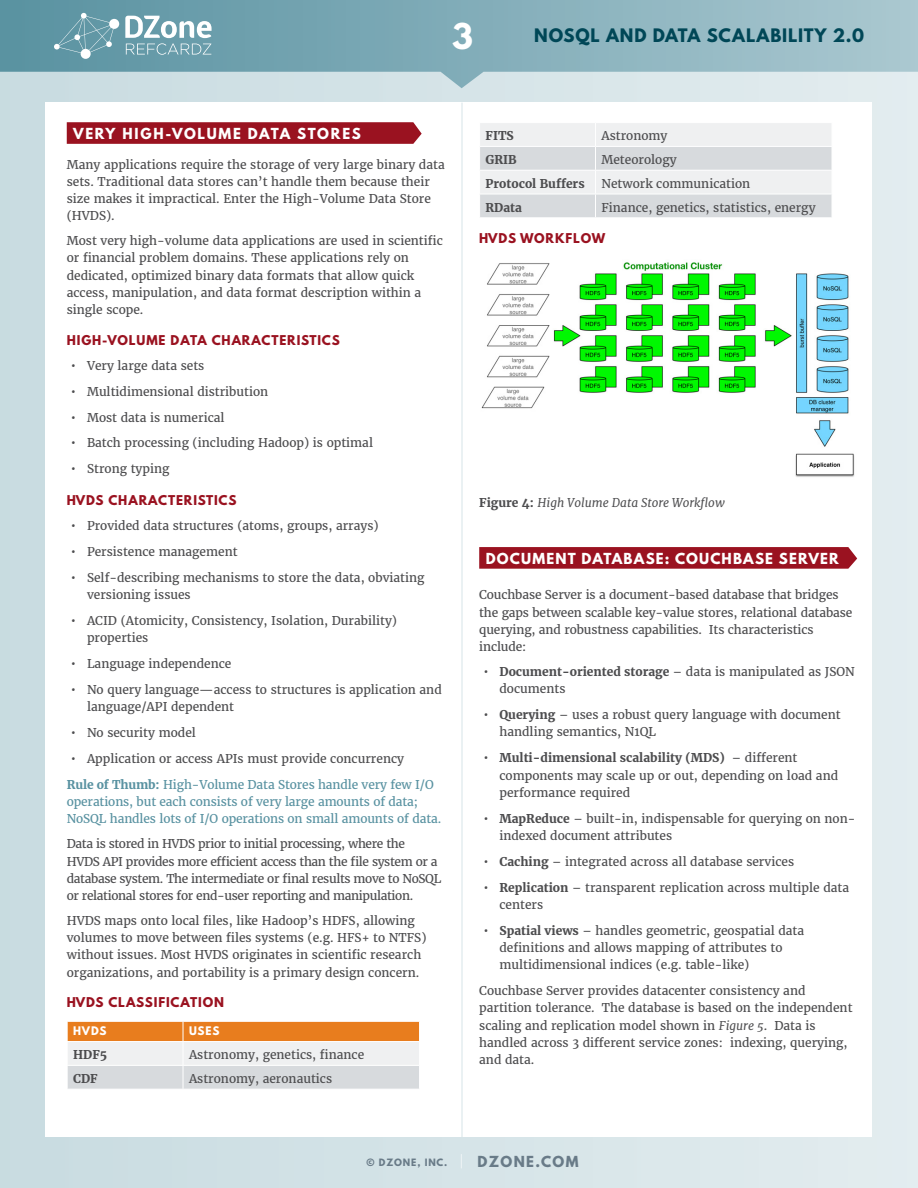
<style>
.page{position:relative;width:918px;height:1188px;background:#fff}
.page>*{position:absolute;margin:0;border:0;box-sizing:border-box;transform-origin:0 0}
.t1{font:700 31.5px "League Spartan";color:#fff}
.t2{font:700 16.5px "League Spartan";letter-spacing:.055em;color:#004757}
.t3{font:700 13.5px "League Spartan";letter-spacing:.095em;color:#fff}
.t4{font:700 13.5px "League Spartan";letter-spacing:.13em;color:#fff}
.t5{font:700 13.5px "League Spartan";letter-spacing:.1em;color:#697b88}
.t6{font:12px/17.2px "Merriweather";color:#4d4d4f}
.t7{font:12px/17.2px "Merriweather";letter-spacing:-.03em;color:#4d4d4f}
.t8{font:12px/17.2px "Merriweather";letter-spacing:-.01em;color:#5992a1}
.t9{font:700 12px "League Spartan";letter-spacing:.075em;color:#9a1220}
.t10{font:700 12px "Merriweather";color:#4d4d4f}
.t11{font:italic 12px "Merriweather";color:#4d4d4f}
.t12{font:700 10.5px "League Spartan";color:#fff}
.t13{font:700 9px "League Spartan";letter-spacing:.1em;color:#697b88}
.s1{font-size:12.75px}
.s2{font-weight:700;color:#5992a1}
.s3{color:#5992a1}
.s4{font-weight:700;font-style:normal}
.s5{font-weight:700}
.s6{font-style:italic}
.s7{font-family:"Proxima Nova";font-weight:400;font-size:20.25px;color:#fff}
</style>
<div class="page">
<div style="left:0;top:0;width:918px;height:1188px;background:linear-gradient(to right,#c9dce1,#e4edf0)"></div>
<div style="left:46px;top:103px;width:826px;height:1034px;background:#fff"></div>
<svg style="left:0;top:0;width:918px;height:88px;background:#93b8c2"></svg>
<svg style="left:125px;top:16px;width:87px;height:39px"></svg>
<div style="left:81px;top:49px;width:10px;height:10px;background:#fff;border-radius:50%"></div>
<div style="left:109px;top:19px;width:10px;height:10px;background:#fff;border-radius:50%"></div>
<svg style="left:54px;top:13px;width:60px;height:40px;background:#73a3af"></svg>
<hr style="left:461px;top:103px;width:2px;height:1034px;background:#e4edf0">
<svg style="left:67px;top:122px;width:355px;height:22px;background:#9d1926"></svg>
<svg style="left:67px;top:1021px;width:353px;height:68px"></svg>
<hr style="left:183px;top:1041px;width:237px;height:1px;background:#fff">
<svg style="left:480px;top:123px;width:352px;height:94px"></svg>
<img style="left:481px;top:262px;width:374px;height:215px">
<svg style="left:479px;top:547px;width:378px;height:22px;background:#9c1826"></svg>
<h1 class="t1" style="left:452px;top:12px;width:22px">3</h1>
<h2 class="t2" style="left:534px;top:22px;width:247px">NOSQL AND DATA SCALABILITY</h2>
<h2 class="t2" style="left:833px;top:22px;width:33px">2.0</h2>
<p class="t3" style="left:73px;top:123px;width:60px">VERY HIG</p>
<p class="t4" style="left:153px;top:123px;width:208px">H-VOLUME DATA STORES</p>
<p class="t6" style="left:67px;top:156px;width:380px">Many applications require the storage of very large binary data sets. Traditional data stores can’t handle them because their size makes it impractical. Enter the High-Volume Data Store (HVDS).</p>
<p class="t6" style="left:67px;top:232px;width:378px">Most very high-volume data applications are used in scientific or financial problem domains. These applications rely on dedicated, optimized binary data formats that allow quick access, manipulation, and data format description within a single scope.</p>
<p class="t9" style="left:67px;top:331px;width:9px">HIG</p>
<p class="t9" style="left:92px;top:331px;width:212px">H-VOL UME DATA CHARACT ERISTI</p>
<p class="t9" style="left:322px;top:331px;width:19px">CS</p>
<p class="t6" style="left:71px;top:357px;width:135px"><span class="s1">•</span> Very large data sets</p>
<p class="t6" style="left:71px;top:383px;width:199px"><span class="s1">•</span> Multidimensional distribution</p>
<p class="t6" style="left:71px;top:409px;width:155px"><span class="s1">•</span> Most data is numerical</p>
<p class="t6" style="left:71px;top:435px;width:304px"><span class="s1">•</span> Batch processing (including Hadoop) is optimal</p>
<p class="t6" style="left:71px;top:460px;width:100px"><span class="s1">•</span> Strong typing</p>
<p class="t9" style="left:67px;top:491px;width:134px">HVDS CHARACT ERISTI</p>
<p class="t9" style="left:218px;top:491px;width:19px">CS</p>
<p class="t6" style="left:71px;top:517px;width:309px"><span class="s1">•</span> Provided data structures (atoms, groups, arrays)</p>
<p class="t6" style="left:71px;top:543px;width:168px"><span class="s1">•</span> Persistence management</p>
<p class="t6" style="left:87px;top:569px;width:339px;text-indent:-16px"><span class="s1">•</span> Self-describing mechanisms to store the data, obviating versioning issues</p>
<p class="t6" style="left:87px;top:612px;width:312px;text-indent:-16px"><span class="s1">•</span> ACID (Atomicity, Consistency, Isolation, Durability) properties</p>
<p class="t6" style="left:71px;top:655px;width:162px"><span class="s1">•</span> Language independence</p>
<p class="t6" style="left:87px;top:681px;width:356px;text-indent:-16px"><span class="s1">•</span> No query language—access to structures is application and language/API dependent</p>
<p class="t6" style="left:71px;top:724px;width:126px"><span class="s1">•</span> No security model</p>
<p class="t6" style="left:67px;top:746px;width:368px;line-height:26px;text-indent:4px"><span class="s1">•</span> Application or access APIs must provide concurrency<br><span class="s2">Rule of Thumb:</span> <span class="s3">High-Volume Data Stores handle very few I/O</span></p>
<p class="t8" style="left:67px;top:793px;width:376px">operations, but each consists of very large amounts of data;<br>NoSQL handles lots of I/O operations on small amounts of data.</p>
<p class="t7" style="left:67px;top:835px;width:376px">Data is stored in HVDS prior to initial processing, where the<br>HVDS API provides more efficient access than the file system or a database system. The intermediate or final results move to NoSQL or relational stores for end-user reporting and manipulation.</p>
<p class="t6" style="left:67px;top:912px;width:361px">HVDS maps onto local files, like Hadoop’s HDFS, allowing volumes to move between files systems (e.g. HFS+ to NTFS) without issues. Most HVDS originates in scientific research organizations, and portability is a primary design concern.</p>
<p class="t9" style="left:67px;top:993px;width:78px">HVDS CLASSI</p>
<p class="t9" style="left:159px;top:993px;width:67px">FICATION</p>
<p class="t12" style="left:73px;top:1023px;width:35px">HVDS</p>
<p class="t12" style="left:189px;top:1023px;width:31px">USES</p>
<p class="t10" style="left:73px;top:1048px;width:36px">HDF5</p>
<p class="t6" style="left:189px;top:1046px;width:177px">Astronomy, genetics, finance</p>
<p class="t10" style="left:73px;top:1071px;width:26px">CDF</p>
<p class="t6" style="left:189px;top:1070px;width:145px">Astronomy, aeronautics</p>
<p class="t10" style="left:486px;top:129px;width:30px">FITS</p>
<p class="t6" style="left:601px;top:128px;width:68px">Astronomy</p>
<p class="t10" style="left:486px;top:152px;width:33px">GRIB</p>
<p class="t6" style="left:601px;top:151px;width:77px">Meteorology</p>
<p class="t10" style="left:486px;top:176px;width:101px">Protocol Buffers</p>
<p class="t6" style="left:601px;top:175px;width:150px">Network communication</p>
<p class="t10" style="left:486px;top:200px;width:38px">RData</p>
<p class="t6" style="left:601px;top:199px;width:216px">Finance, genetics, statistics, energy</p>
<p class="t9" style="left:479px;top:229px;width:128px">HVDS WORKFLOW</p>
<p class="t11" style="left:479px;top:495px;width:247px"><span class="s4">Figure 4:</span> High Volume Data Store Workflow</p>
<p class="t3" style="left:486px;top:548px;width:354px">DOCUMENT DATABASE: COUCHBASE SERVER</p>
<p class="t6" style="left:479px;top:587px;width:375px">Couchbase Server is a document-based database that bridges the gaps between scalable key-value stores, relational database querying, and robustness capabilities. Its characteristics include:</p>
<p class="t6" style="left:499px;top:663px;width:357px;text-indent:-16px"><span class="s1">•</span> <span class="s5">Document-oriented storage</span> – data is manipulated as JSON documents</p>
<p class="t6" style="left:499px;top:706px;width:343px;text-indent:-16px"><span class="s1">•</span> <span class="s5">Querying</span> – uses a robust query language with document handling semantics, N1QL</p>
<p class="t6" style="left:499px;top:749px;width:340px;text-indent:-16px"><span class="s1">•</span> <span class="s5">Multi-dimensional scalability (MDS)</span> – different components may scale up or out, depending on load and performance required</p>
<p class="t6" style="left:499px;top:810px;width:357px;text-indent:-16px"><span class="s1">•</span> <span class="s5">MapReduce</span> – built-in, indispensable for querying on non&shy;indexed document attributes</p>
<p class="t6" style="left:483px;top:853px;width:312px"><span class="s1">•</span> <span class="s5">Caching</span> – integrated across all database services</p>
<p class="t6" style="left:499px;top:879px;width:351px;text-indent:-16px"><span class="s1">•</span> <span class="s5">Replication</span> – transparent replication across multiple data centers</p>
<p class="t6" style="left:499px;top:922px;width:306px;text-indent:-16px"><span class="s1">•</span> <span class="s5">Spatial views</span> – handles geometric, geospatial data definitions and allows mapping of attributes to multidimensional indices (e.g. table-like)</p>
<p class="t6" style="left:479px;top:982px;width:375px">Couchbase Server provides datacenter consistency and partition tolerance. The database is based on the independent scaling and replication model shown in <span class="s6">Figure 5</span>. Data is handled across 3 different service zones: indexing, querying, and data.</p>
<p class="t13" style="left:366px;top:1155px;width:82px">© DZONE, INC.</p>
<p class="t5" style="left:461px;top:1151px;width:119px"><span class="s7">|</span> DZONE.COM</p>
</div>
